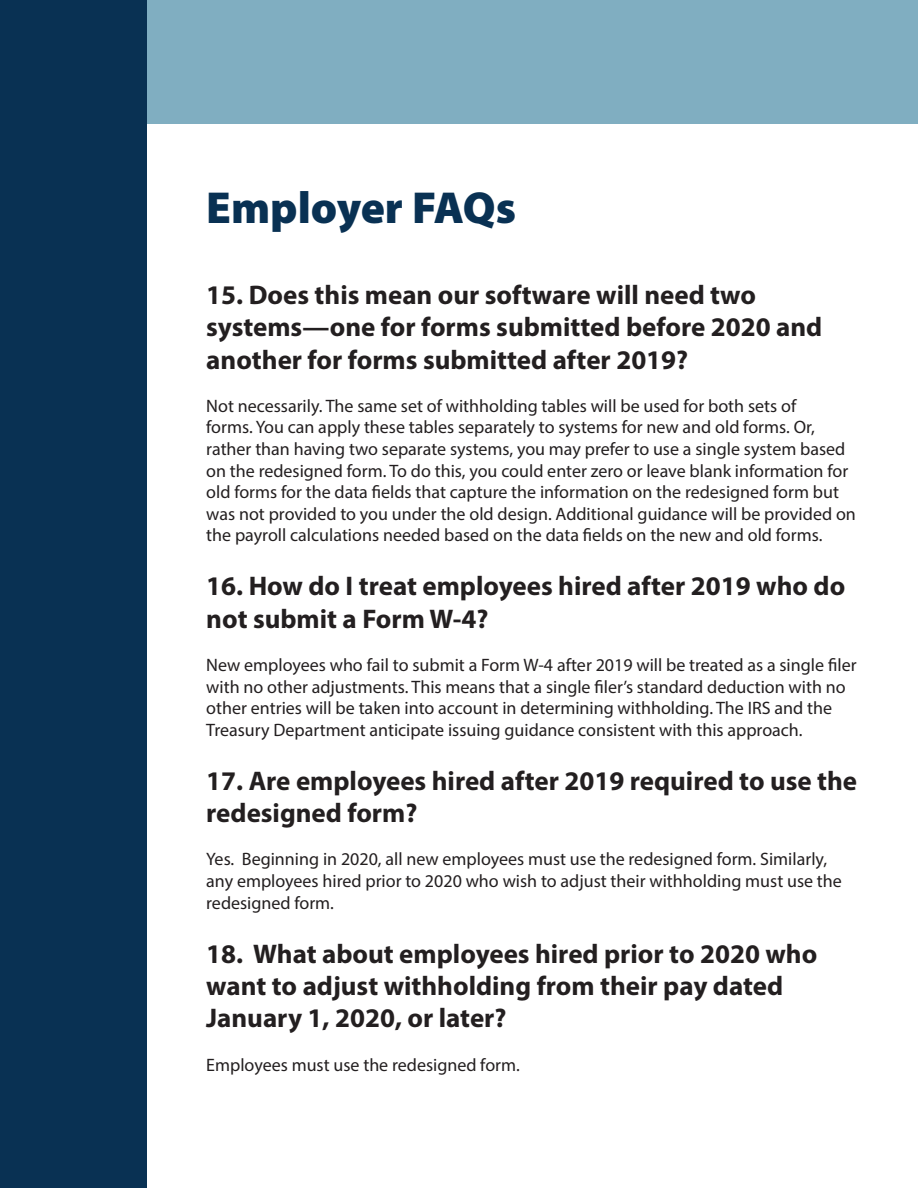
<style>
.page{position:relative;width:918px;height:1188px;background:#fff}
.page>*{position:absolute;margin:0;border:0;box-sizing:border-box;transform-origin:0 0}
.t1{font:900 45px "Myriad Pro";color:#093153}
.t2{font:700 27px/32.4px "Myriad Pro";color:#231f20}
.t3{font:18px/21.6px "Myriad Pro";color:#231f20}
</style>
<div class="page">
<div style="left:0;top:0;width:918px;height:123px;background:#80aec1"></div>
<div style="left:0;top:0;width:147px;height:1188px;background:#093153"></div>
<p class="t1" style="left:206px;top:178px;width:311px">Employer FAQs</p>
<p class="t2" style="left:206px;top:278px;width:618px">15. Does this mean our software will need two systems—one for forms submitted before 2020 and another for forms submitted after 2019?</p>
<p class="t3" style="left:206px;top:395px;width:651px">Not necessarily. The same set of withholding tables will be used for both sets of<br>forms. You can apply these tables separately to systems for new and old forms. Or, rather than having two separate systems, you may prefer to use a single system based on the redesigned form. To do this, you could enter zero or leave blank information for old forms for the data fields that capture the information on the redesigned form but was not provided to you under the old design. Additional guidance will be provided on the payroll calculations needed based on the data fields on the new and old forms.</p>
<p class="t2" style="left:206px;top:569px;width:641px">16. How do I treat employees hired after 2019 who do not submit a Form W-4?</p>
<p class="t3" style="left:206px;top:654px;width:652px">New employees who fail to submit a Form W-4 after 2019 will be treated as a single filer with no other adjustments. This means that a single filer’s standard deduction with no other entries will be taken into account in determining withholding. The IRS and the Treasury Department anticipate issuing guidance consistent with this approach.</p>
<p class="t2" style="left:206px;top:764px;width:652px">17. Are employees hired after 2019 required to use the redesigned form?</p>
<p class="t3" style="left:206px;top:848px;width:637px">Yes. Beginning in 2020, all new employees must use the redesigned form. Similarly, any employees hired prior to 2020 who wish to adjust their withholding must use the redesigned form.</p>
<p class="t2" style="left:206px;top:936px;width:613px">18. What about employees hired prior to 2020 who want to adjust withholding from their pay dated<br>January 1, 2020, or later?</p>
<p class="t3" style="left:206px;top:1053px;width:315px">Employees must use the redesigned form.</p>
</div>
